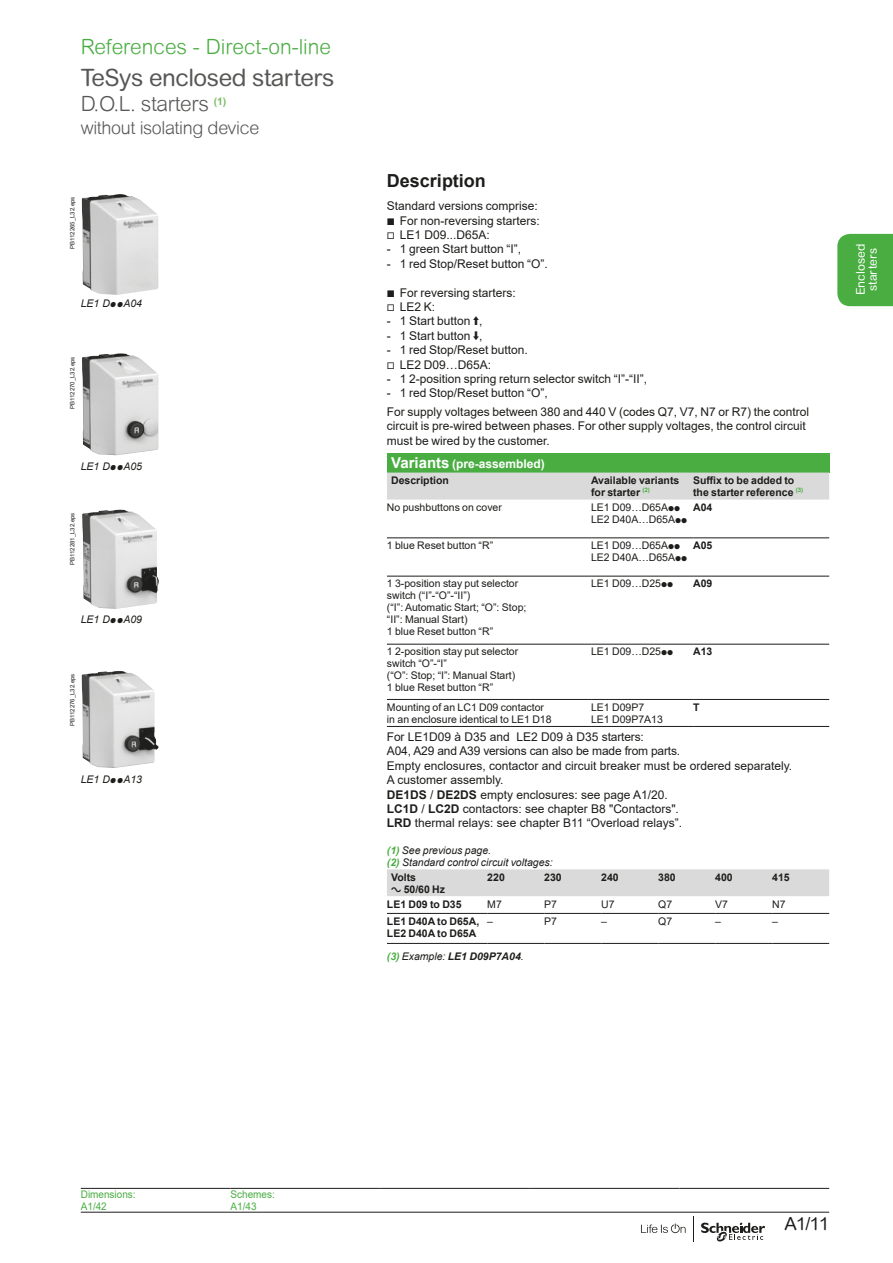
<style>
.page{position:relative;width:893px;height:1263px;background:#fff}
.page>*{position:absolute;margin:0;border:0;box-sizing:border-box;transform-origin:0 0}
.t1{font:24px "Arial Rounded MT Pro";letter-spacing:-.02em;color:#575756}
.t2{font:300 21px "Arial Rounded MT";color:#49ad41}
.t3{font:300 21px "Arial Rounded MT";letter-spacing:-.02em;color:#575756}
.t4{font:300 18px "Arial Rounded MT";letter-spacing:-.02em;color:#575756}
.t5{font:700 18px "Arial";color:#1d1d1b}
.t6{font:18px "Arial Rounded MT Pro";color:#1d1d1b}
.t7{font:12px/14.4px "Arial";color:#1d1d1b}
.t8{font:700 12px "Arial";color:#fff}
.t9{font:12px/12px "Arial Rounded MT Pro";color:#fff;text-align:center}
.t10{font:10.5px/12px "Arial";color:#1d1d1b}
.t11{font:700 10.5px/12px "Arial";color:#1d1d1b}
.t12{font:italic 10.5px/12px "Arial";color:#1d1d1b}
.t13{font:10.5px/12px "Arial";color:#49ad41;scale:.95 1}
.t14{font:italic 700 10.5px "Arial";color:#1d1d1b}
.t15{font:6px "Arial";color:#1d1d1b}
.s1{font-family:"Graph Schneider"}
.s2{font-size:15px}
.s3{font-weight:700}
.s4{font-weight:700;color:#49ad41}
.s5{color:#49ad41}
.s6{font-weight:400}
</style>
<div class="page">
<svg style="left:641px;top:1223px;width:45px;height:10px"></svg>
<svg style="left:701px;top:1222px;width:64px;height:20px"></svg>
<svg style="left:693px;top:1216px;width:1px;height:26px"></svg>
<div style="left:837px;top:234px;width:56px;height:72px;background:#49ad41"></div>
<hr style="left:81px;top:1212px;width:748px;height:1px;background:#1d1d1b">
<div style="left:387px;top:453px;width:442px;height:20px;background:#49ad41"></div>
<div style="left:387px;top:473px;width:442px;height:27px;background:#dadada"></div>
<hr style="left:693px;top:644px;width:136px;height:1px;background:#1d1d1b">
<hr style="left:591px;top:644px;width:102px;height:1px;background:#1d1d1b">
<hr style="left:387px;top:644px;width:204px;height:1px;background:#1d1d1b">
<hr style="left:387px;top:699px;width:204px;height:1px;background:#1d1d1b">
<hr style="left:591px;top:699px;width:102px;height:1px;background:#1d1d1b">
<hr style="left:693px;top:576px;width:136px;height:1px;background:#1d1d1b">
<hr style="left:693px;top:699px;width:136px;height:1px;background:#1d1d1b">
<hr style="left:591px;top:576px;width:102px;height:1px;background:#1d1d1b">
<hr style="left:387px;top:576px;width:204px;height:1px;background:#1d1d1b">
<hr style="left:693px;top:538px;width:136px;height:1px;background:#1d1d1b">
<hr style="left:591px;top:538px;width:102px;height:1px;background:#1d1d1b">
<hr style="left:387px;top:538px;width:204px;height:1px;background:#1d1d1b">
<hr style="left:387px;top:726px;width:204px;height:1px;background:#1d1d1b">
<hr style="left:591px;top:726px;width:102px;height:1px;background:#1d1d1b">
<hr style="left:693px;top:726px;width:136px;height:1px;background:#1d1d1b">
<svg style="left:387px;top:869px;width:442px;height:74px"></svg>
<hr style="left:387px;top:913px;width:100px;height:1px;background:#1d1d1b">
<hr style="left:487px;top:913px;width:57px;height:1px;background:#1d1d1b">
<hr style="left:544px;top:913px;width:57px;height:1px;background:#1d1d1b">
<hr style="left:601px;top:913px;width:57px;height:1px;background:#1d1d1b">
<hr style="left:658px;top:913px;width:57px;height:1px;background:#1d1d1b">
<hr style="left:715px;top:913px;width:57px;height:1px;background:#1d1d1b">
<hr style="left:772px;top:913px;width:57px;height:1px;background:#1d1d1b">
<hr style="left:387px;top:943px;width:100px;height:1px;background:#1d1d1b">
<hr style="left:487px;top:943px;width:57px;height:1px;background:#1d1d1b">
<hr style="left:544px;top:943px;width:57px;height:1px;background:#1d1d1b">
<hr style="left:601px;top:943px;width:57px;height:1px;background:#1d1d1b">
<hr style="left:658px;top:943px;width:57px;height:1px;background:#1d1d1b">
<hr style="left:715px;top:943px;width:57px;height:1px;background:#1d1d1b">
<hr style="left:772px;top:943px;width:57px;height:1px;background:#1d1d1b">
<hr style="left:81px;top:1188px;width:149px;height:1px;background:#1d1d1b">
<hr style="left:230px;top:1188px;width:150px;height:1px;background:#1d1d1b">
<hr style="left:380px;top:1188px;width:150px;height:1px;background:#1d1d1b">
<hr style="left:530px;top:1188px;width:149px;height:1px;background:#1d1d1b">
<hr style="left:679px;top:1188px;width:150px;height:1px;background:#1d1d1b">
<img style="left:82px;top:194px;width:76px;height:101px">
<img style="left:82px;top:353px;width:76px;height:102px">
<img style="left:82px;top:509px;width:77px;height:100px">
<img style="left:82px;top:671px;width:77px;height:97px">
<h2 class="t2" style="left:81px;top:34px;width:252px">References - Direct-on-line</h2>
<h1 class="t1" style="left:81px;top:63px;width:255px">TeSys enclosed starters</h1>
<h2 class="t3" style="left:81px;top:91px;width:147px">D.O.L. starters <sup>(1)</sup></h2>
<h3 class="t4" style="left:81px;top:118px;width:180px">without isolating device</h3>
<p class="t15" style="left:68px;top:249px;width:54px;rotate:-90deg">PB112265_L32.eps</p>
<p class="t12" style="left:81px;top:298px;width:63px">LE1 D<span class="s1">pp</span>A04</p>
<p class="t15" style="left:68px;top:409px;width:54px;rotate:-90deg">PB112270_L32.eps</p>
<p class="t12" style="left:81px;top:461px;width:63px">LE1 D<span class="s1">pp</span>A05</p>
<p class="t15" style="left:68px;top:565px;width:54px;rotate:-90deg">PB112281_L32.eps</p>
<p class="t12" style="left:81px;top:614px;width:63px">LE1 D<span class="s1">pp</span>A09</p>
<p class="t15" style="left:68px;top:726px;width:54px;rotate:-90deg">PB112276_L32.eps</p>
<p class="t12" style="left:81px;top:774px;width:63px">LE1 D<span class="s1">pp</span>A13</p>
<h3 class="t5" style="left:387px;top:168px;width:101px">Description</h3>
<p class="t7" style="left:387px;top:199px;width:154px">Standard versions comprise: <span class="s1">b</span> For non-reversing starters: <span class="s1">v</span> LE1 D09...D65A:</p>
<p class="t7" style="left:387px;top:242px;width:136px">- 1 green Start button “I”,</p>
<p class="t7" style="left:387px;top:256px;width:162px">- 1 red Stop/Reset button “O”.</p>
<p class="t7" style="left:387px;top:285px;width:130px"><span class="s1">b</span> For reversing starters: <span class="s1">v</span> LE2 K:</p>
<p class="t7" style="left:387px;top:314px;width:97px">- 1 Start button <span class="s1">A</span>,</p>
<p class="t7" style="left:387px;top:328px;width:97px">- 1 Start button <span class="s1">E</span>,</p>
<p class="t7" style="left:387px;top:343px;width:142px">- 1 red Stop/Reset button. <span class="s1">v</span> LE2 D09…D65A:</p>
<p class="t7" style="left:387px;top:371px;width:262px">- 1 2-position spring return selector switch “I”-“II”,</p>
<p class="t7" style="left:387px;top:384px;width:424px;line-height:18.6px">- 1 red Stop/Reset button “O”,<br>For supply voltages between 380 and 440 V (codes Q7, V7, N7 or R7) the control</p>
<p class="t7" style="left:387px;top:419px;width:420px">circuit is pre-wired between phases. For other supply voltages, the control circuit must be wired by the customer.</p>
<p class="t8" style="left:391px;top:455px;width:155px"><span class="s2">Variants</span> (pre-assembled)</p>
<p class="t11" style="left:391px;top:474px;width:59px">Description</p>
<p class="t11" style="left:591px;top:474px;width:90px">Available variants for starter <sup>(2)</sup></p>
<p class="t11" style="left:693px;top:474px;width:112px">Suffix to be added to the starter reference <sup>(3)</sup></p>
<p class="t10" style="left:387px;top:501px;width:116px">No pushbuttons on cover</p>
<p class="t10" style="left:591px;top:501px;width:98px">LE1 D09…D65A<span class="s1">pp<br></span>LE2 D40A…D65A<span class="s1">pp</span></p>
<p class="t11" style="left:693px;top:501px;width:21px">A04</p>
<p class="t10" style="left:387px;top:539px;width:108px">1 blue Reset button “R”</p>
<p class="t10" style="left:591px;top:539px;width:98px">LE1 D09…D65A<span class="s1">pp<br></span>LE2 D40A…D65A<span class="s1">pp</span></p>
<p class="t11" style="left:693px;top:539px;width:21px">A05</p>
<p class="t10" style="left:387px;top:578px;width:141px">1 3-position stay put selector switch (“I”-“O”-“II”)<br>(“I”: Automatic Start; “O”: Stop; “II”: Manual Start)<br>1 blue Reset button “R”</p>
<p class="t10" style="left:591px;top:578px;width:84px">LE1 D09…D25<span class="s1">pp</span></p>
<p class="t11" style="left:693px;top:578px;width:21px">A09</p>
<p class="t10" style="left:387px;top:646px;width:133px">1 2-position stay put selector switch “O”-“I”<br>(“O”: Stop; “I”: Manual Start)<br>1 blue Reset button “R”</p>
<p class="t10" style="left:591px;top:646px;width:84px">LE1 D09…D25<span class="s1">pp</span></p>
<p class="t11" style="left:693px;top:646px;width:21px">A13</p>
<p class="t10" style="left:387px;top:701px;width:166px">Mounting of an LC1 D09 contactor in an enclosure identical to LE1 D18</p>
<p class="t10" style="left:591px;top:701px;width:73px">LE1 D09P7<br>LE1 D09P7A13</p>
<p class="t11" style="left:693px;top:701px;width:8px">T</p>
<p class="t7" style="left:387px;top:730px;width:407px">For LE1D09 à D35 and LE2 D09 à D35 starters:<br>A04, A29 and A39 versions can also be made from parts.<br>Empty enclosures, contactor and circuit breaker must be ordered separately.<br>A customer assembly.<br><span class="s3">DE1DS</span> / <span class="s3">DE2DS</span> empty enclosures: see page A1/20.<br><span class="s3">LC1D</span> / <span class="s3">LC2D</span> contactors: see chapter B8 "Contactors".<br><span class="s3">LRD</span> thermal relays: see chapter B11 “Overload relays”.</p>
<p class="t12" style="left:387px;top:844px;width:167px"><span class="s4">(1)</span> See previous page.<br><span class="s4">(2)</span> Standard control circuit voltages:</p>
<p class="t11" style="left:391px;top:871px;width:55px">Volts<br><span class="s1">a</span> 50/60 Hz</p>
<p class="t11" style="left:487px;top:871px;width:19px">220</p>
<p class="t11" style="left:544px;top:871px;width:19px">230</p>
<p class="t11" style="left:601px;top:871px;width:19px">240</p>
<p class="t11" style="left:658px;top:871px;width:19px">380</p>
<p class="t11" style="left:715px;top:871px;width:19px">400</p>
<p class="t11" style="left:772px;top:871px;width:19px">415</p>
<p class="t11" style="left:387px;top:898px;width:76px">LE1 D09 to D35</p>
<p class="t10" style="left:487px;top:898px;width:16px">M7</p>
<p class="t10" style="left:544px;top:898px;width:14px">P7</p>
<p class="t10" style="left:601px;top:898px;width:15px">U7</p>
<p class="t10" style="left:658px;top:898px;width:16px">Q7</p>
<p class="t10" style="left:715px;top:898px;width:14px">V7</p>
<p class="t10" style="left:772px;top:898px;width:15px">N7</p>
<p class="t11" style="left:387px;top:915px;width:94px">LE1 D40A to D65A,<br>LE2 D40A to D65A</p>
<p class="t10" style="left:487px;top:915px;width:7px">–</p>
<p class="t10" style="left:544px;top:915px;width:14px">P7</p>
<p class="t10" style="left:601px;top:915px;width:7px">–</p>
<p class="t10" style="left:658px;top:915px;width:16px">Q7</p>
<p class="t10" style="left:715px;top:915px;width:7px">–</p>
<p class="t10" style="left:772px;top:915px;width:7px">–</p>
<p class="t14" style="left:387px;top:949px;width:138px"><span class="s5">(3)</span> <span class="s6">Example:</span> LE1 D09P7A04<span class="s6">.</span></p>
<p class="t9" style="left:855px;top:295px;width:53px;rotate:-90deg">Enclosed starters</p>
<p class="t13" style="left:81px;top:1188px;width:59px">Dimensions:<br>A1/42</p>
<p class="t13" style="left:230px;top:1188px;width:48px">Schemes:<br>A1/43</p>
<h3 class="t6" style="left:784px;top:1212px;width:46px">A1/11</h3>
</div>
